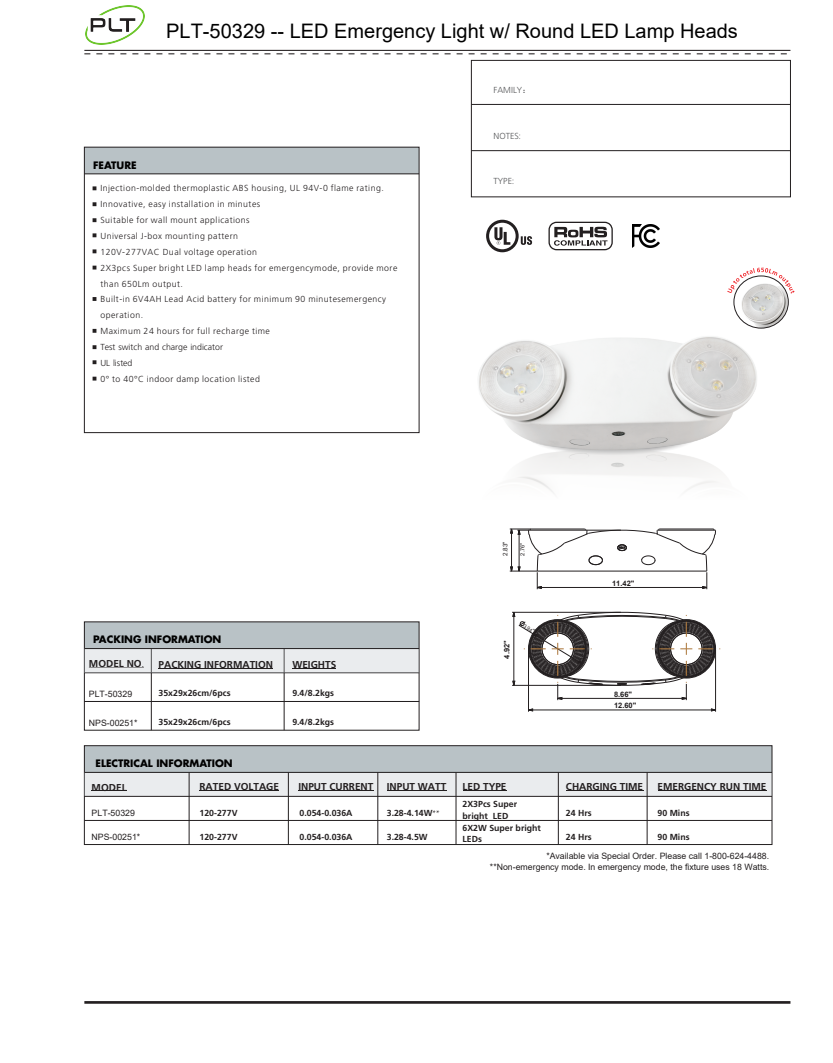
<style>
.page{position:relative;width:833px;height:1063px;background:#fff}
.page>*{position:absolute;margin:0;border:0;box-sizing:border-box;transform-origin:0 0}
.t1{font:20px "Arial";color:#000}
.t2{font:300 10px "Frutiger CE";color:#231f20}
.t3{font:700 10px "Futura";color:#000}
.t4{font:300 8.75px/15.9px "Frutiger CE";letter-spacing:.055em;color:#231f20}
.t5{font:300 8.75px/11.4px "Frutiger CE";color:#231f20}
.t6{font:8.75px/10.5px "Arial";color:#231f20;text-align:right}
.t7{font:8.75px "Arial";color:#231f20}
.t8{font:300 8.75px "Frutiger";color:#57585a}
.t9{font:700 7.5px "Arial";color:#221e1f}
.t10{font:6.25px "Arial";color:#221e1f}
.t11{font:5.62px "Arial";color:#221e1f}
.t12{font:5px "Arial";color:#221e1f}
.s1{font-style:inherit}
.s2{font-family:"Adobe Fangsong Std";font-weight:400}
.s3{font-family:"Pang Men Zheng Dao";font-weight:400}
.s4{font-size:5.62px}
.s5{font-family:"Minion Pro";font-weight:400}
</style>
<div class="page">
<div style="left:84px;top:745px;width:688px;height:27px;background:#b9c2c6"></div>
<svg style="left:548px;top:222px;width:64px;height:28px"></svg>
<svg style="left:486px;top:220px;width:46px;height:32px"></svg>
<hr style="left:84px;top:1001px;width:706px;height:2px;background:#231f20">
<div style="left:471px;top:60px;width:319px;height:137px;border:1px solid #231f20"></div>
<hr style="left:471px;top:104px;width:319px;height:1px;background:#231f20">
<hr style="left:471px;top:150px;width:319px;height:1px;background:#231f20">
<div style="left:84px;top:147px;width:335px;height:27px;background:#b9c2c6"></div>
<div style="left:84px;top:147px;width:335px;height:286px;border:1px solid #231f20"></div>
<hr style="left:84px;top:173px;width:335px;height:1px;background:#231f20">
<svg style="left:84px;top:53px;width:703px;height:1px"></svg>
<hr style="left:84px;top:50px;width:706px;height:1px;background:#231f20">
<div style="left:84px;top:622px;width:335px;height:26px;background:#b9c2c6"></div>
<hr style="left:151px;top:648px;width:1px;height:82px;background:#231f20">
<hr style="left:284px;top:648px;width:1px;height:82px;background:#231f20">
<hr style="left:84px;top:672px;width:335px;height:1px;background:#231f20">
<div style="left:84px;top:648px;width:335px;height:24px;background:#eaecee"></div>
<hr style="left:84px;top:648px;width:335px;height:1px;background:#231f20">
<hr style="left:158px;top:668px;width:115px;height:1px;background:#231f20">
<hr style="left:292px;top:668px;width:44px;height:1px;background:#231f20">
<hr style="left:89px;top:667px;width:53px;height:1px;background:#231f20">
<div style="left:84px;top:745px;width:688px;height:99px;border:1px solid #231f20"></div>
<div style="left:85px;top:772px;width:687px;height:24px;background:#eaecee"></div>
<hr style="left:189px;top:772px;width:1px;height:72px;background:#231f20">
<hr style="left:288px;top:772px;width:1px;height:72px;background:#231f20">
<hr style="left:377px;top:772px;width:1px;height:72px;background:#231f20">
<hr style="left:455px;top:772px;width:1px;height:72px;background:#231f20">
<hr style="left:558px;top:772px;width:1px;height:72px;background:#231f20">
<hr style="left:646px;top:772px;width:1px;height:72px;background:#231f20">
<hr style="left:84px;top:772px;width:688px;height:1px;background:#231f20">
<hr style="left:92px;top:790px;width:35px;height:1px;background:#231f20">
<hr style="left:199px;top:790px;width:80px;height:1px;background:#231f20">
<hr style="left:298px;top:790px;width:75px;height:1px;background:#231f20">
<hr style="left:387px;top:789px;width:59px;height:1px;background:#231f20">
<hr style="left:462px;top:790px;width:44px;height:1px;background:#231f20">
<hr style="left:566px;top:790px;width:77px;height:1px;background:#231f20">
<hr style="left:657px;top:790px;width:109px;height:1px;background:#231f20">
<hr style="left:84px;top:796px;width:688px;height:1px;background:#231f20">
<svg style="left:93px;top:186px;width:3px;height:4px"></svg>
<svg style="left:93px;top:202px;width:3px;height:4px"></svg>
<svg style="left:93px;top:218px;width:3px;height:4px"></svg>
<svg style="left:93px;top:233px;width:3px;height:4px"></svg>
<svg style="left:93px;top:249px;width:3px;height:4px"></svg>
<svg style="left:93px;top:297px;width:3px;height:4px"></svg>
<svg style="left:93px;top:345px;width:3px;height:4px"></svg>
<svg style="left:93px;top:360px;width:3px;height:4px"></svg>
<svg style="left:93px;top:329px;width:3px;height:4px"></svg>
<img style="left:478px;top:336px;width:279px;height:157px">
<img style="left:741px;top:294px;width:47px;height:34px">
<img style="left:752px;top:294px;width:36px;height:16px">
<div style="left:733px;top:275px;width:55px;height:53px;border:1px solid #231f20;border-radius:50%"></div>
<svg style="left:727px;top:268px;width:67px;height:26px"></svg>
<hr style="left:528px;top:650px;width:1px;height:61px;background:#231f20">
<hr style="left:528px;top:709px;width:187px;height:1px;background:#231f20">
<hr style="left:715px;top:650px;width:1px;height:61px;background:#231f20">
<svg style="left:512px;top:611px;width:208px;height:89px"></svg>
<svg style="left:509px;top:528px;width:207px;height:61px"></svg>
<hr style="left:84px;top:701px;width:335px;height:1px;background:#231f20">
<hr style="left:84px;top:820px;width:688px;height:1px;background:#231f20">
<img style="left:85px;top:6px;width:59px;height:39px">
<img style="left:632px;top:225px;width:27px;height:22px">
<h1 class="t1" style="left:166px;top:18px;width:573px">PLT-503<span class="s1">29</span> -- <span class="s1">LED Emergency Light</span> w/ Round LED Lamp Heads</h1>
<p class="t3" style="left:93px;top:160px;width:45px">FEATURE</p>
<p class="t4" style="left:100px;top:181px;width:298px">Injection-molded thermoplastic ABS housing, UL 94V-0 flame rating.<br>Innovative, easy installation in minutes<br>Suitable for wall mount applications<br>Universal J-box mounting pattern<br>120V-277VAC Dual voltage operation<br>2X3pcs Super bright LED lamp heads for emergencymode, provide more than 650Lm output.<br>Built-in 6V4AH Lead Acid battery for minimum 90 minutesemergency operation.<br>Maximum 24 hours for full recharge time<br>Test switch and charge indicator<br>UL listed<br>0° to 40°C indoor damp location listed</p>
<p class="t3" style="left:93px;top:634px;width:130px">PACKING INFORMATION</p>
<p class="t2" style="left:89px;top:660px;width:56px">MODEL NO<span class="s2">.</span></p>
<p class="t2" style="left:158px;top:660px;width:116px">PACKING INFORMATION</p>
<p class="t2" style="left:292px;top:660px;width:45px">WEIGHTS</p>
<p class="t7" style="left:89px;top:688px;width:45px">PLT-50329</p>
<p class="t5" style="left:158px;top:688px;width:73px">35x29x26cm/6pcs</p>
<p class="t5" style="left:292px;top:688px;width:43px">9.4/8.2kgs</p>
<p class="t7" style="left:89px;top:716px;width:50px">NPS-00251*</p>
<p class="t5" style="left:158px;top:716px;width:73px">35x29x26cm/6pcs</p>
<p class="t5" style="left:292px;top:716px;width:43px">9.4/8.2kgs</p>
<p class="t3" style="left:96px;top:758px;width:139px">ELECTRICAL INFORMATION</p>
<p class="t8" style="left:493px;top:86px;width:38px">FAMILY<span class="s3">：</span></p>
<p class="t8" style="left:493px;top:133px;width:29px">NOTES<span class="s2">:</span></p>
<p class="t8" style="left:493px;top:178px;width:22px">TYPE<span class="s2">:</span></p>
<p class="t10" style="left:501px;top:556px;width:16px;rotate:-90deg">2.83"</p>
<p class="t11" style="left:518px;top:555px;width:14px;rotate:-90deg">2.76"</p>
<p class="t9" style="left:501px;top:658px;width:20px;rotate:-90deg">4.92"</p>
<p class="t12" style="left:526px;top:622px;width:13px;rotate:32deg">3.94<span class="s4">"</span></p>
<p class="t9" style="left:612px;top:578px;width:24px">11.42"</p>
<p class="t9" style="left:614px;top:689px;width:20px">8.66"</p>
<p class="t9" style="left:614px;top:699px;width:24px">12.60"</p>
<p class="t2" style="left:92px;top:783px;width:36px">MODEL</p>
<p class="t2" style="left:199px;top:782px;width:81px">RATED VOLTAGE</p>
<p class="t2" style="left:298px;top:782px;width:77px">INPUT CURRENT</p>
<p class="t2" style="left:387px;top:782px;width:61px">INPUT WATT</p>
<p class="t2" style="left:462px;top:782px;width:45px">LED TYPE</p>
<p class="t2" style="left:566px;top:782px;width:79px">CHARGING TIME</p>
<p class="t2" style="left:657px;top:782px;width:110px">EMERGENCY RUN TIME</p>
<p class="t7" style="left:92px;top:806px;width:45px">PLT-50329</p>
<p class="t5" style="left:199px;top:807px;width:39px">120-277V</p>
<p class="t5" style="left:299px;top:807px;width:55px">0.054-0.036A</p>
<p class="t5" style="left:462px;top:799px;width:56px">2X3Pcs Super bright LED</p>
<p class="t5" style="left:387px;top:807px;width:54px">3.28-4.14W<span class="s5">**</span></p>
<p class="t5" style="left:566px;top:807px;width:27px">24 Hrs</p>
<p class="t5" style="left:657px;top:807px;width:34px">90 Mins</p>
<p class="t5" style="left:462px;top:823px;width:80px">6X2W Super bright<br>LEDs</p>
<p class="t6" style="left:490px;top:850px;width:281px">*Available via Special Order. Please call 1-800-624-4488. **Non-emergency mode. In emergency mode, the fixture uses 18 Watts.</p>
<p class="t7" style="left:92px;top:830px;width:50px">NPS-00251*</p>
<p class="t5" style="left:199px;top:831px;width:39px">120-277V</p>
<p class="t5" style="left:299px;top:831px;width:55px">0.054-0.036A</p>
<p class="t5" style="left:387px;top:831px;width:42px">3.28-4.5W</p>
<p class="t5" style="left:566px;top:831px;width:27px">24 Hrs</p>
<p class="t5" style="left:657px;top:831px;width:34px">90 Mins</p>
</div>
